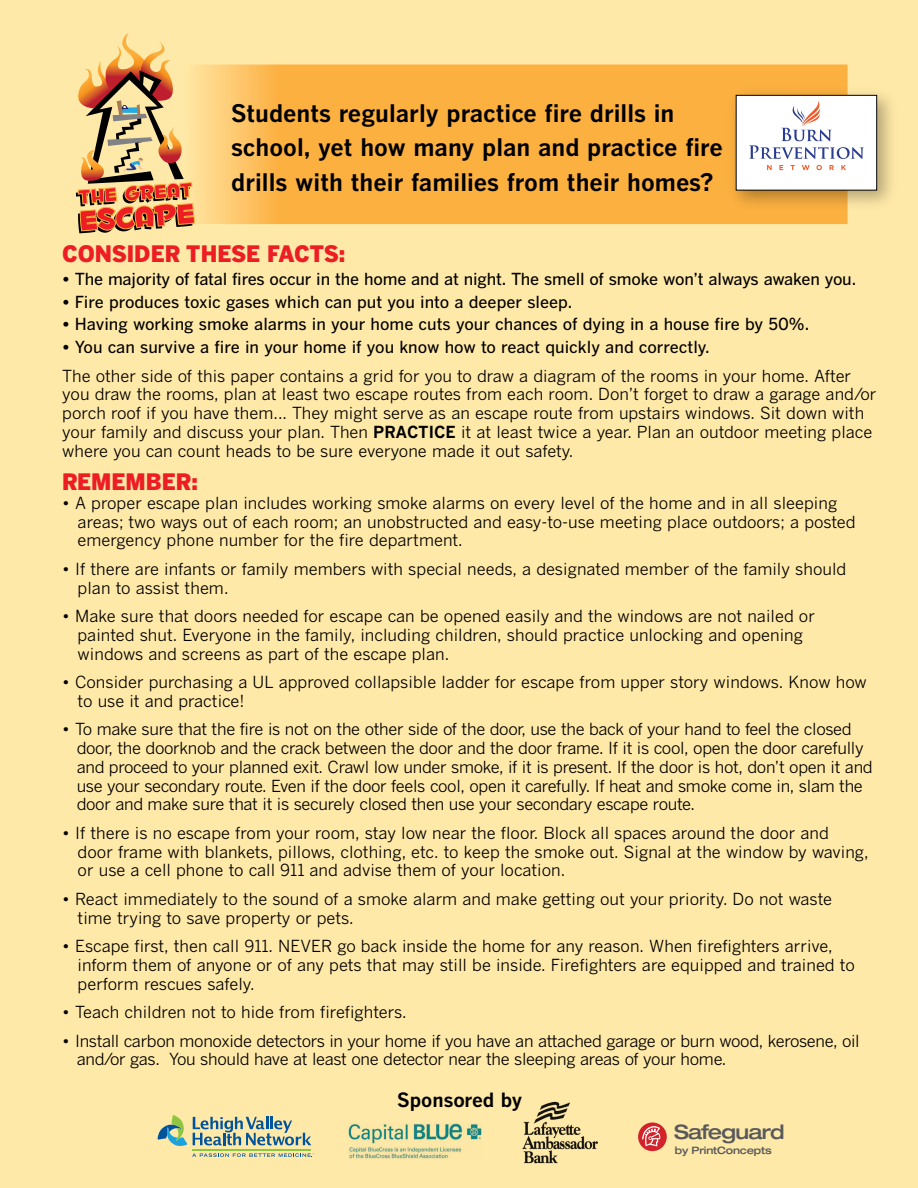
<style>
.page{position:relative;width:918px;height:1188px;background:#ffe9a8}
.page>*{position:absolute;margin:0;border:0;box-sizing:border-box;transform-origin:0 0}
.t1{font:700 24px/34.2px "Benton Gothic";color:#000}
.t2{font:900 22.5px "Benton Gothic";color:#ed1d24}
.t3{font:500 expanded 19.95px "Helvetica Neue";letter-spacing:-.04em;color:#58595b}
.t4{font:700 19.5px "Benton Gothic";color:#000}
.t5{font:16.5px/18.8px "Benton Gothic";color:#000}
.t6{font:16.5px/18.8px "Benton Gothic";letter-spacing:-.02em;color:#000}
.t7{font:500 16.5px "Benton Gothic";letter-spacing:-.005em;color:#000}
.t8{font:500 expanded 10.2px "Helvetica Neue";letter-spacing:-.02em;color:#58595b}
.s1{font-weight:700}
</style>
<div class="page">
<svg style="left:196px;top:65px;width:652px;height:159px;background:#fbb346"></svg>
<svg style="left:76px;top:33px;width:120px;height:201px"></svg>
<svg style="left:158px;top:1115px;width:29px;height:31px"></svg>
<svg style="left:192px;top:1153px;width:122px;height:4px"></svg>
<svg style="left:193px;top:1117px;width:118px;height:28px"></svg>
<hr style="left:193px;top:1150px;width:118px;height:1px;background:#8ec641">
<img style="left:348px;top:1124px;width:133px;height:35px">
<img style="left:522px;top:1101px;width:76px;height:63px">
<img style="left:723px;top:82px;width:168px;height:135px">
<div style="left:736px;top:95px;width:141px;height:95px;background:#fff"></div>
<div style="left:736px;top:95px;width:141px;height:96px;border:1px solid #000"></div>
<svg style="left:767px;top:165px;width:5px;height:5px"></svg>
<svg style="left:779px;top:165px;width:4px;height:5px"></svg>
<svg style="left:791px;top:165px;width:4px;height:5px"></svg>
<svg style="left:802px;top:165px;width:8px;height:5px"></svg>
<svg style="left:816px;top:165px;width:6px;height:5px"></svg>
<svg style="left:829px;top:165px;width:5px;height:5px"></svg>
<svg style="left:841px;top:165px;width:5px;height:5px"></svg>
<svg style="left:749px;top:100px;width:115px;height:59px"></svg>
<svg style="left:638px;top:1122px;width:29px;height:29px"></svg>
<svg style="left:642px;top:1125px;width:19px;height:21px"></svg>
<h1 class="t1" style="left:231px;top:96px;width:493px">Students regularly practice fire drills in school, yet how many plan and practice fire drills with their families from their homes?</h1>
<h2 class="t2" style="left:62px;top:240px;width:284px">CONSIDER THESE FACTS:</h2>
<p class="t7" style="left:62px;top:269px;width:795px">• The majority of fatal fires occur in the home and at night. The smell of smoke won’t always awaken you.</p>
<p class="t7" style="left:62px;top:292px;width:512px">• Fire produces toxic gases which can put you into a deeper sleep.</p>
<p class="t7" style="left:62px;top:314px;width:748px">• Having working smoke alarms in your home cuts your chances of dying in a house fire by 50%.</p>
<p class="t7" style="left:62px;top:337px;width:649px">• You can survive a fire in your home if you know how to react quickly and correctly.</p>
<p class="t5" style="left:62px;top:366px;width:816px">The other side of this paper contains a grid for you to draw a diagram of the rooms in your home. After you draw the rooms, plan at least two escape routes from each room. Don’t forget to draw a garage and/or porch roof if you have them... They might serve as an escape route from upstairs windows. Sit down with your family and discuss your plan. Then <span class="s1">PRACTICE</span> it at least twice a year. Plan an outdoor meeting place where you can count heads to be sure everyone made it out safety.</p>
<h2 class="t2" style="left:62px;top:468px;width:137px">REMEMBER:</h2>
<p class="t5" style="left:78px;top:493px;width:780px;text-indent:-15px">• A proper escape plan includes working smoke alarms on every level of the home and in all sleeping areas; two ways out of each room; an unobstructed and easy-to-use meeting place outdoors; a posted emergency phone number for the fire department.</p>
<p class="t5" style="left:78px;top:559px;width:770px;text-indent:-15px">• If there are infants or family members with special needs, a designated member of the family should plan to assist them.</p>
<p class="t5" style="left:78px;top:607px;width:739px;text-indent:-15px">• Make sure that doors needed for escape can be opened easily and the windows are not nailed or painted shut. Everyone in the family, including children, should practice unlocking and opening windows and screens as part of the escape plan.</p>
<p class="t5" style="left:78px;top:673px;width:791px;text-indent:-15px">• Consider purchasing a UL approved collapsible ladder for escape from upper story windows. Know how to use it and practice!</p>
<p class="t6" style="left:77px;top:720px;width:798px;text-indent:-14px">• To make sure that the fire is not on the other side of the door, use the back of your hand to feel the closed door, the doorknob and the crack between the door and the door frame. If it is cool, open the door carefully and proceed to your planned exit. Crawl low under smoke, if it is present. If the door is hot, don’t open it and use your secondary route. Even if the door feels cool, open it carefully. If heat and smoke come in, slam the door and make sure that it is securely closed then use your secondary escape route.</p>
<p class="t5" style="left:78px;top:823px;width:793px;text-indent:-15px">• If there is no escape from your room, stay low near the floor. Block all spaces around the door and<br>door frame with blankets, pillows, clothing, etc. to keep the smoke out. Signal at the window by waving, or use a cell phone to call 911 and advise them of your location.</p>
<p class="t5" style="left:78px;top:889px;width:756px;text-indent:-15px">• React immediately to the sound of a smoke alarm and make getting out your priority. Do not waste time trying to save property or pets.</p>
<p class="t5" style="left:78px;top:936px;width:779px;text-indent:-15px">• Escape first, then call 911. NEVER go back inside the home for any reason. When firefighters arrive, inform them of anyone or of any pets that may still be inside. Firefighters are equipped and trained to perform rescues safely.</p>
<p class="t5" style="left:62px;top:1002px;width:346px">• Teach children not to hide from firefighters.</p>
<p class="t6" style="left:77px;top:1031px;width:785px;text-indent:-14px">• Install carbon monoxide detectors in your home if you have an attached garage or burn wood, kerosene, oil and/or gas. You should have at least one detector near the sleeping areas of your home.</p>
<p class="t4" style="left:397px;top:1088px;width:127px">Sponsored by</p>
<p class="t3" style="left:674px;top:1119px;width:112px">Safeguard</p>
<p class="t8" style="left:675px;top:1144px;width:98px">by PrintConcepts</p>
</div>
